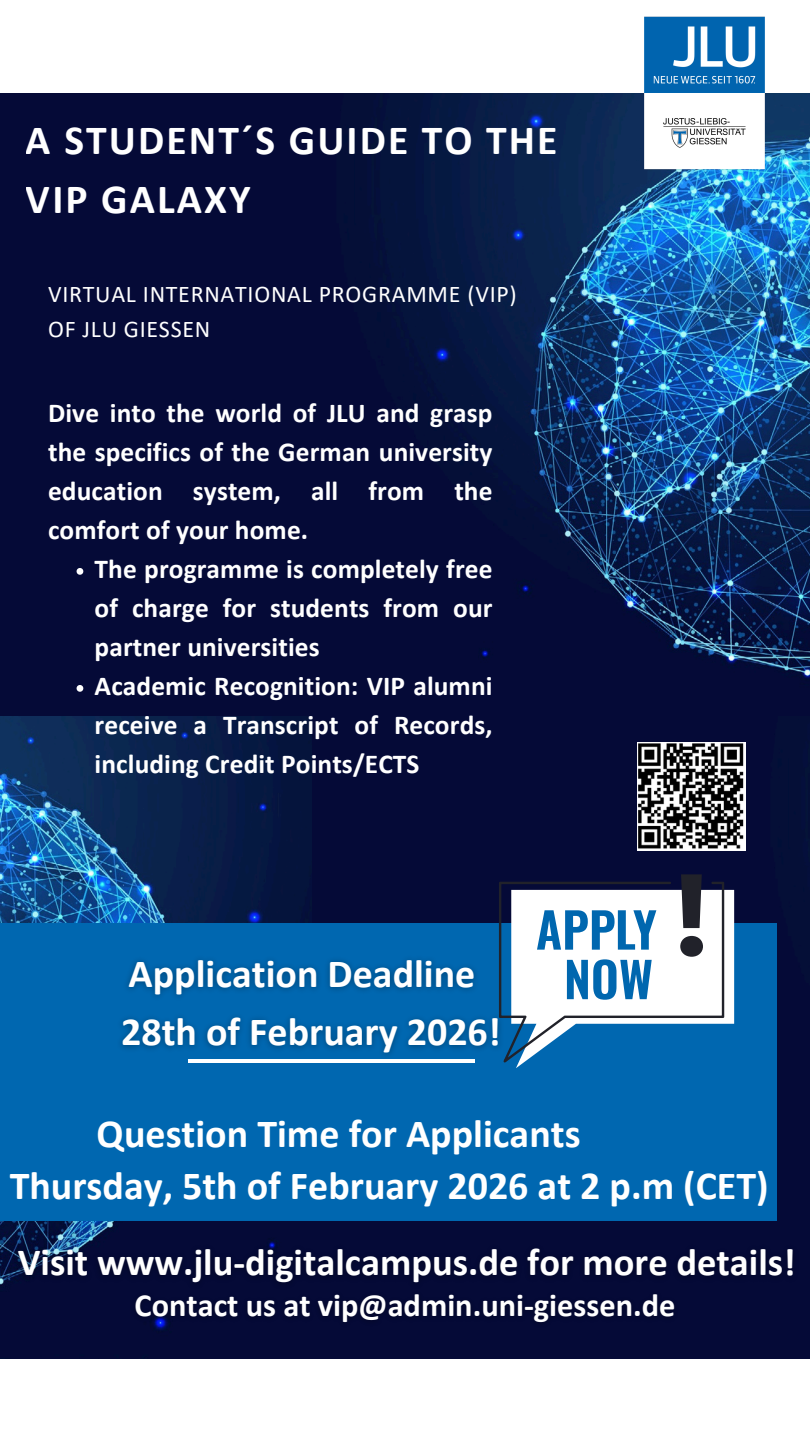
<style>
.page{position:relative;width:810px;height:1440px;background:#fff}
.page>*{position:absolute;margin:0;border:0;box-sizing:border-box;transform-origin:0 0}
.t1{font:700 41.7px/59px "Calibri";letter-spacing:.05em;color:#fff}
.t2{font:700 40px/57.8px "Calibri";color:#fff}
.t3{font:700 38.5px "Calibri";color:#fff}
.t4{font:700 32.4px "Calibri";color:#fff}
.t5{font:700 27.4px/39px "Calibri";letter-spacing:.005em;color:#fff;text-align:justify}
.t6{font:24px/34.5px "Calibri";letter-spacing:.03em;color:#fff}
</style>
<div class="page">
<img style="left:0;top:93px;width:810px;height:624px">
<img style="left:638px;top:16px;width:134px;height:160px">
<img style="left:0;top:717px;width:313px;height:642px">
<div style="left:313px;top:717px;width:497px;height:642px;background:#050a37"></div>
<div style="left:0;top:923px;width:776px;height:298px;background:#0067b0"></div>
<svg style="left:516px;top:890px;width:218px;height:178px"></svg>
<svg style="left:499px;top:882px;width:225px;height:181px;fill:#fff"></svg>
<svg style="left:680px;top:874px;width:23px;height:83px;background:#585960"></svg>
<svg style="left:567px;top:960px;width:21px;height:39px"></svg>
<svg style="left:593px;top:959px;width:24px;height:41px"></svg>
<svg style="left:620px;top:960px;width:32px;height:39px"></svg>
<svg style="left:537px;top:910px;width:24px;height:40px"></svg>
<svg style="left:565px;top:910px;width:23px;height:40px"></svg>
<svg style="left:592px;top:910px;width:23px;height:40px"></svg>
<svg style="left:618px;top:910px;width:15px;height:40px"></svg>
<svg style="left:633px;top:910px;width:23px;height:40px"></svg>
<img style="left:638px;top:743px;width:108px;height:108px">
<svg style="left:77px;top:568px;width:6px;height:7px"></svg>
<svg style="left:77px;top:685px;width:6px;height:7px"></svg>
<img style="left:126px;top:1296px;width:561px;height:37px">
<img style="left:120px;top:950px;width:390px;height:113px">
<img style="left:7px;top:1237px;width:801px;height:59px">
<h1 class="t1" style="left:26px;top:114px;width:533px">A STUDENT´S GUIDE TO THE<br>VIP GALAXY</h1>
<p class="t6" style="left:48px;top:279px;width:470px">VIRTUAL INTERNATIONAL PROGRAMME (VIP)<br>OF JLU GIESSEN</p>
<p class="t5" style="left:48px;top:395px;width:446px">Dive into the world of JLU and grasp the specifics of the German university education system, all from the comfort of your home.</p>
<p class="t5" style="left:95px;top:551px;width:399px">The programme is completely free of charge for students from our partner universities</p>
<p class="t5" style="left:95px;top:668px;width:399px">Academic Recognition: VIP alumni receive a Transcript of Records, including Credit Points/ECTS</p>
<h2 class="t2" style="left:121px;top:948px;width:381px">Application Deadline<br>28th of February 2026!</h2>
<h2 class="t2" style="left:97px;top:1108px;width:485px">Question Time for Applicants</h2>
<h2 class="t2" style="left:10px;top:1160px;width:761px">Thursday, 5th of February 2026 at 2 p.m (CET)</h2>
<h3 class="t3" style="left:18px;top:1246px;width:779px">Visit www.jlu-digitalcampus.de for more details!</h3>
<p class="t4" style="left:135px;top:1292px;width:542px">Contact us at vip@admin.uni-giessen.de</p>
</div>
